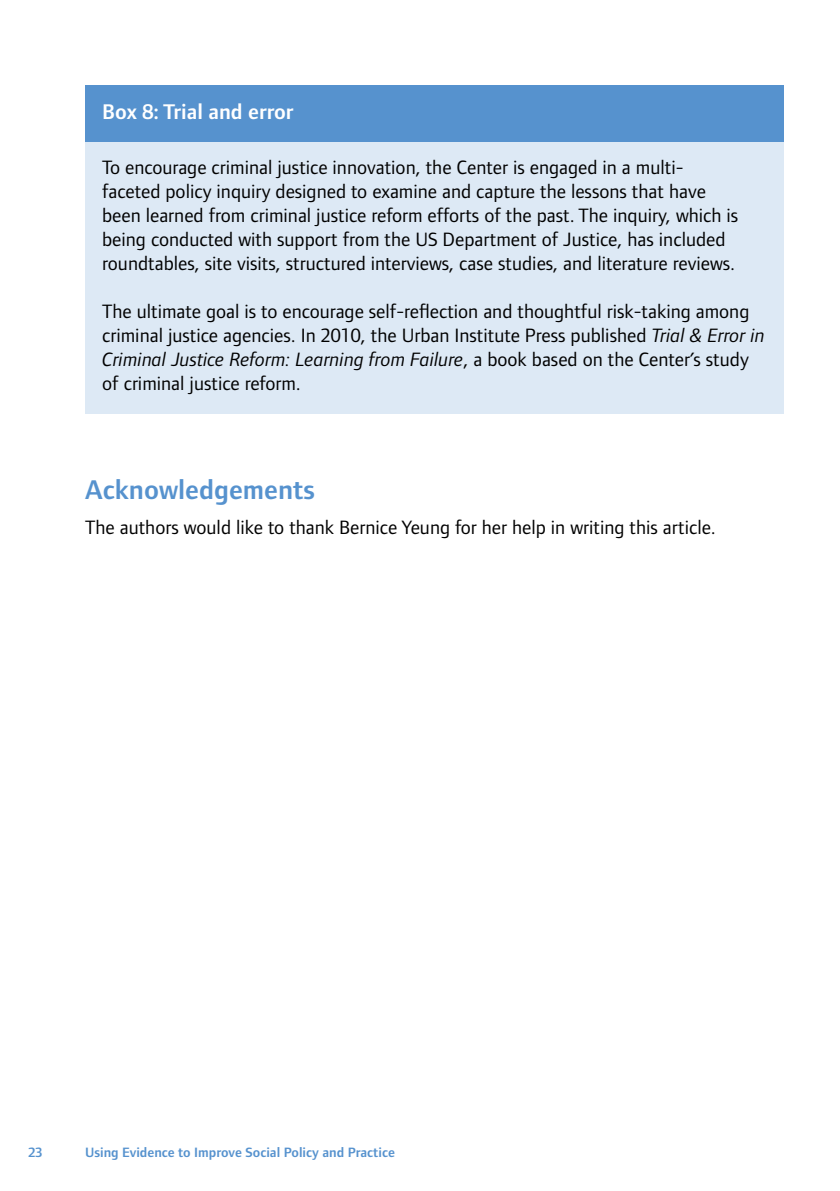
<style>
.page{position:relative;width:840px;height:1191px;background:#fff}
.page>*{position:absolute;margin:0;border:0;box-sizing:border-box;transform-origin:0 0}
.t1{font:600 28px "Foundry Form Sans";color:#5692ce}
.t2{font:600 22px "Foundry Form Sans";color:#fff}
.t3{font:20px/24px "Foundry Form Sans";color:#000}
.t4{font:600 14px "Foundry Form Sans";color:#5692ce}
.s1{font-style:italic}
</style>
<div class="page">
<div style="left:85px;top:97px;width:697px;height:317px;background:#dde9f5"></div>
<div style="left:85px;top:85px;width:697px;height:57px;background:#5692ce"></div>
<p class="t2" style="left:102px;top:100px;width:193px">Box 8: Trial and error</p>
<p class="t3" style="left:102px;top:155px;width:637px">To encourage criminal justice innovation, the Center is engaged in a multi&shy;faceted policy inquiry designed to examine and capture the lessons that have been learned from criminal justice reform efforts of the past. The inquiry, which is being conducted with support from the US Department of Justice, has included roundtables, site visits, structured interviews, case studies, and literature reviews.</p>
<p class="t3" style="left:102px;top:299px;width:663px">The ultimate goal is to encourage self-reflection and thoughtful risk-taking among criminal justice agencies. In 2010, the Urban Institute Press published <span class="s1">Trial &amp; Error in Criminal Justice Reform: Learning from Failure</span>, a book based on the Center’s study of criminal justice reform.</p>
<h1 class="t1" style="left:85px;top:474px;width:231px">Acknowledgements</h1>
<p class="t3" style="left:85px;top:515px;width:632px">The authors would like to thank Bernice Yeung for her help in writing this article.</p>
<p class="t4" style="left:28px;top:1144px;width:15px">23</p>
<p class="t4" style="left:85px;top:1144px;width:311px">Using Evidence to Improve Social Policy and Practice</p>
</div>
